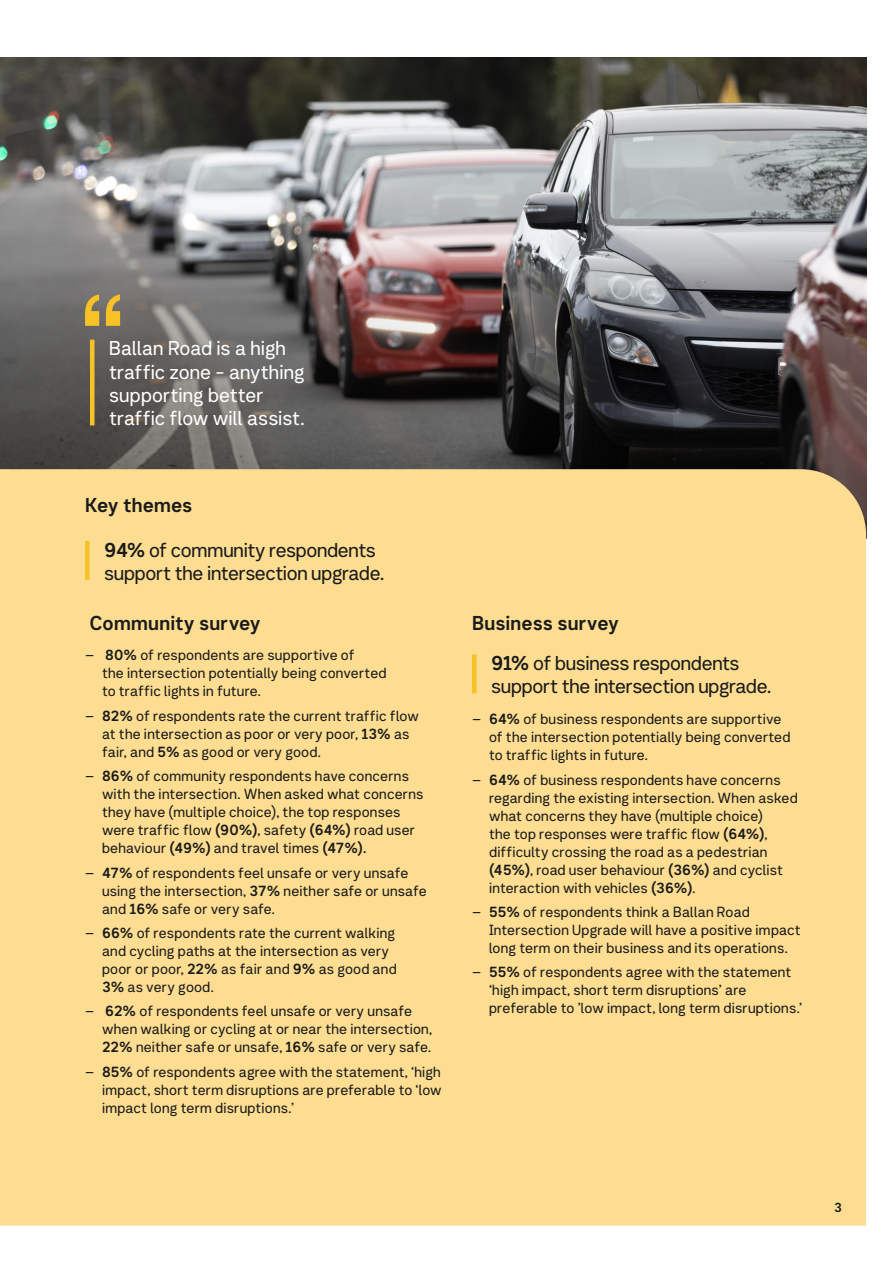
<style>
.page{position:relative;width:893px;height:1263px;background:#fff}
.page>*{position:absolute;margin:0;border:0;box-sizing:border-box;transform-origin:0 0}
.t1{font:19.5px/23.4px "Network Sans 2019 Regular";letter-spacing:-.02em;color:#1a1a1a}
.t2{font:19.5px/23.4px "Network Sans 2019 Regular";color:#fff}
.t3{font:19.5px "Network Sans 2019 Bold";letter-spacing:.005em;color:#1a1a1a}
.t4{font:14.25px/18px "Network Sans 2019 Regular";letter-spacing:.01em;color:#1a1a1a}
.t5{font:12.75px "Network Sans 2019 Bold";color:#1a1a1a}
.s1{font-family:"Network Sans 2019 Bold"}
</style>
<div class="page">
<img style="left:1px;top:57px;width:865px;height:412px">
<svg style="left:1px;top:197px;width:672px;height:272px;background:#6a6464"></svg>
<div style="left:0;top:469px;width:866px;height:756px;background:#fcdd91"></div>
<svg style="left:0;top:57px;width:1px;height:642px"></svg>
<svg style="left:85px;top:294px;width:35px;height:32px"></svg>
<hr style="left:90px;top:340px;width:4px;height:85px;background:#f7c226">
<hr style="left:472px;top:654px;width:4px;height:39px;background:#f7c226">
<div style="left:85px;top:541px;width:5px;height:39px;background:#f7c226"></div>
<h1 class="t2" style="left:109px;top:336px;width:197px">Ballan Road is a high traffic zone - anything supporting better traffic flow will assist.</h1>
<h1 class="t3" style="left:85px;top:488px;width:109px">Key themes</h1>
<h1 class="t1" style="left:104px;top:537px;width:281px"><span class="s1">94%</span> of community respondents support the intersection upgrade.</h1>
<h1 class="t3" style="left:89px;top:606px;width:173px">Community survey</h1>
<p class="t4" style="left:102px;top:646px;width:286px;text-indent:-17px">– <span class="s1">80%</span> of respondents are supportive of<br>the intersection potentially being converted to traffic lights in future.</p>
<p class="t4" style="left:102px;top:706px;width:318px;text-indent:-17px">– <span class="s1">82%</span> of respondents rate the current traffic flow at the intersection as poor or very poor, <span class="s1">13%</span> as fair, and <span class="s1">5%</span> as good or very good.</p>
<p class="t4" style="left:102px;top:766px;width:323px;text-indent:-17px">– <span class="s1">86%</span> of community respondents have concerns with the intersection. When asked what concerns they have (multiple choice), the top responses were traffic flow <span class="s1">(90%)</span>, safety <span class="s1">(64%)</span> road user behaviour <span class="s1">(49%)</span> and travel times <span class="s1">(47%).</span></p>
<p class="t4" style="left:102px;top:863px;width:326px;text-indent:-17px">– <span class="s1">47%</span> of respondents feel unsafe or very unsafe using the intersection, <span class="s1">37%</span> neither safe or unsafe and <span class="s1">16%</span> safe or very safe.</p>
<p class="t4" style="left:102px;top:923px;width:296px;text-indent:-17px">– <span class="s1">66%</span> of respondents rate the current walking and cycling paths at the intersection as very poor or poor, <span class="s1">22%</span> as fair and <span class="s1">9%</span> as good and <span class="s1">3%</span> as very good.</p>
<p class="t4" style="left:102px;top:1001px;width:332px;text-indent:-17px">– <span class="s1">62%</span> of respondents feel unsafe or very unsafe when walking or cycling at or near the intersection,<br><span class="s1">22%</span> neither safe or unsafe, <span class="s1">16%</span> safe or very safe.</p>
<p class="t4" style="left:102px;top:1062px;width:341px;text-align:justify;text-indent:-17px">– <span class="s1">85%</span> of respondents agree with the statement, ‘high impact, short term disruptions are preferable to ‘low impact long term disruptions.’</p>
<h1 class="t3" style="left:472px;top:606px;width:149px">Business survey</h1>
<h1 class="t1" style="left:491px;top:650px;width:282px"><span class="s1">91%</span> of business respondents support the intersection upgrade.</h1>
<p class="t4" style="left:489px;top:709px;width:303px;text-indent:-17px">– <span class="s1">64%</span> of business respondents are supportive of the intersection potentially being converted to traffic lights in future.</p>
<p class="t4" style="left:489px;top:770px;width:310px;text-indent:-17px">– <span class="s1">64%</span> of business respondents have concerns regarding the existing intersection. When asked what concerns they have (multiple choice)<br>the top responses were traffic flow <span class="s1">(64%)</span>, difficulty crossing the road as a pedestrian <span class="s1">(45%)</span>, road user behaviour <span class="s1">(36%)</span> and cyclist interaction with vehicles <span class="s1">(36%)</span>.</p>
<p class="t4" style="left:489px;top:902px;width:313px;text-indent:-17px">– <span class="s1">55%</span> of respondents think a Ballan Road<br>Intersection Upgrade will have a positive impact long term on their business and its operations.</p>
<p class="t4" style="left:489px;top:962px;width:315px;text-indent:-17px">– <span class="s1">55%</span> of respondents agree with the statement ‘high impact, short term disruptions’ are preferable to ’low impact, long term disruptions.’</p>
<p class="t5" style="left:834px;top:1196px;width:9px">3</p>
</div>
